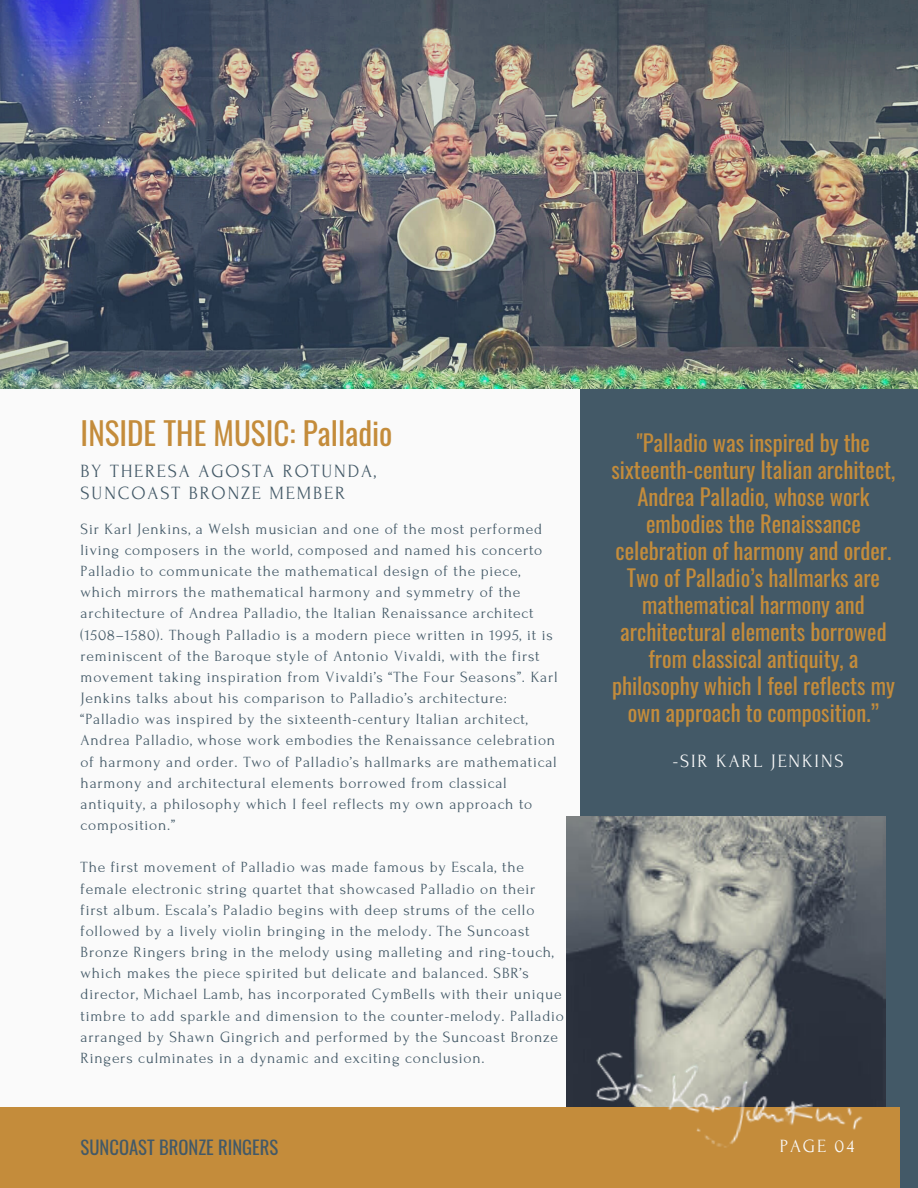
<style>
.page{position:relative;width:918px;height:1188px;background:#fafafa}
.page>*{position:absolute;margin:0;border:0;box-sizing:border-box;transform-origin:0 0}
.t1{font:31.2px "Oswald";color:#c48c3b}
.t2{font:22.5px/27px "Oswald";color:#c48c3b;text-align:center}
.t3{font:18.6px/22.2px "Forum";letter-spacing:.1em;color:#435967}
.t4{font:18.6px "Oswald";color:#435967}
.t5{font:18.6px "Forum";letter-spacing:.1em;color:#fafafa}
.t6{font:15.6px/21.1px "Forum";letter-spacing:.05em;color:#435967}
</style>
<div class="page">
<div style="left:581px;top:342px;width:337px;height:846px;background:#435967"></div>
<img style="left:0;top:0;width:918px;height:389px">
<img style="left:567px;top:816px;width:318px;height:107px">
<div style="left:0;top:1107px;width:900px;height:81px;background:#c48c3b"></div>
<img style="left:566px;top:923px;width:320px;height:225px">
<h1 class="t1" style="left:81px;top:409px;width:313px">INSIDE THE MUSIC: Palladio</h1>
<p class="t3" style="left:81px;top:460px;width:297px">BY THERESA AGOSTA ROTUNDA,<br>SUNCOAST BRONZE MEMBER</p>
<p class="t6" style="left:81px;top:518px;width:479px">Sir Karl Jenkins, a Welsh musician and one of the most performed living composers in the world, composed and named his concerto Palladio to communicate the mathematical design of the piece, which mirrors the mathematical harmony and symmetry of the architecture of Andrea Palladio, the Italian Renaissance architect (1508–1580). Though Palladio is a modern piece written in 1995, it is reminiscent of the Baroque style of Antonio Vivaldi, with the first movement taking inspiration from Vivaldi’s “The Four Seasons”. Karl Jenkins talks about his comparison to Palladio’s architecture: “Palladio was inspired by the sixteenth-century Italian architect, Andrea Palladio, whose work embodies the Renaissance celebration of harmony and order. Two of Palladio’s hallmarks are mathematical harmony and architectural elements borrowed from classical antiquity, a philosophy which I feel reflects my own approach to composition.”</p>
<p class="t6" style="left:81px;top:857px;width:485px">The first movement of Palladio was made famous by Escala, the female electronic string quartet that showcased Palladio on their first album. Escala’s Paladio begins with deep strums of the cello followed by a lively violin bringing in the melody. The Suncoast Bronze Ringers bring in the melody using malleting and ring-touch, which makes the piece spirited but delicate and balanced. SBR’s director, Michael Lamb, has incorporated CymBells with their unique timbre to add sparkle and dimension to the counter-melody. Palladio arranged by Shawn Gingrich and performed by the Suncoast Bronze Ringers culminates in a dynamic and exciting conclusion.</p>
<p class="t2" style="left:612px;top:428px;width:285px">"Palladio was inspired by the sixteenth-century Italian architect,<br>Andrea Palladio, whose work embodies the Renaissance celebration of harmony and order.<br>Two of Palladio’s hallmarks are mathematical harmony and architectural elements borrowed from classical antiquity, a philosophy which I feel reflects my own approach to composition.”</p>
<p class="t5" style="left:673px;top:752px;width:172px">-SIR KARL JENKINS</p>
<p class="t4" style="left:81px;top:1133px;width:199px">SUNCOAST BRONZE RINGERS</p>
<p class="t5" style="left:780px;top:1136px;width:76px">PAGE 04</p>
</div>
